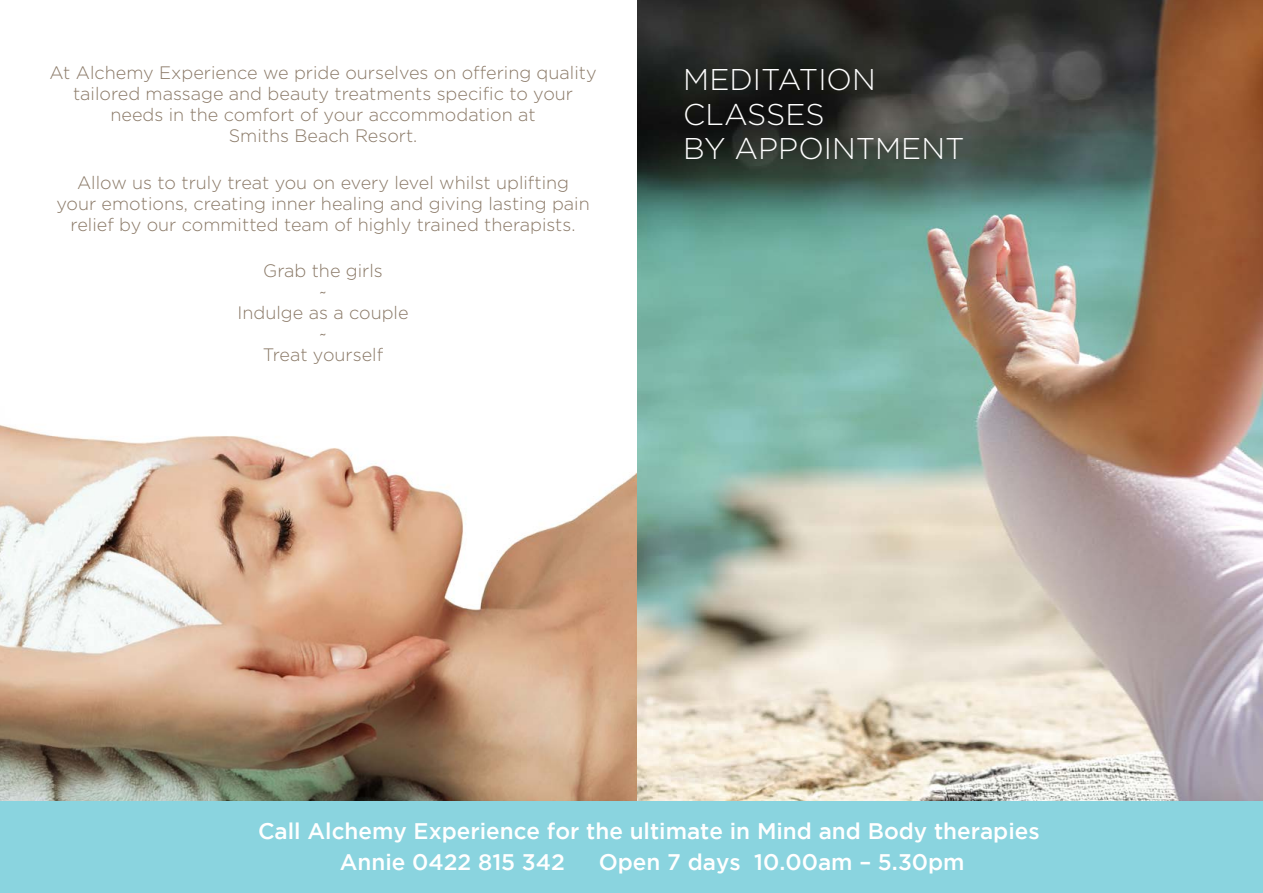
<style>
.page{position:relative;width:1263px;height:893px;background:#fff}
.page>*{position:absolute;margin:0;border:0;box-sizing:border-box;transform-origin:0 0}
.t1{font:300 30px/34.5px "Gotham";color:#fff}
.t2{font:500 22.5px "Gotham";color:#fff}
.t3{font:300 18px/21px "Gotham";color:#8a7967;text-align:center}
</style>
<div class="page">
<img style="left:0;top:424px;width:637px;height:377px">
<img style="left:637px;top:0;width:626px;height:801px">
<div style="left:0;top:801px;width:1263px;height:92px;background:#8ad4df"></div>
<p class="t3" style="left:50px;top:62px;width:548px">At Alchemy Experience we pride ourselves on offering quality tailored massage and beauty treatments specific to your needs in the comfort of your accommodation at<br>Smiths Beach Resort.</p>
<p class="t3" style="left:56px;top:172px;width:535px">Allow us to truly treat you on every level whilst uplifting your emotions, creating inner healing and giving lasting pain relief by our committed team of highly trained therapists.</p>
<p class="t3" style="left:263px;top:260px;width:121px">Grab the girls</p>
<p class="t3" style="left:238px;top:281px;width:172px">~<br>Indulge as a couple</p>
<p class="t3" style="left:263px;top:323px;width:122px">~<br>Treat yourself</p>
<p class="t1" style="left:683px;top:62px;width:283px">MEDITATION<br>CLASSES<br>BY APPOINTMENT</p>
<p class="t2" style="left:258px;top:818px;width:783px">Call Alchemy Experience for the ultimate in Mind and Body therapies</p>
<p class="t2" style="left:340px;top:850px;width:227px">Annie 0422 815 342</p>
<p class="t2" style="left:599px;top:850px;width:367px">Open 7 days 10.00am – 5.30pm</p>
</div>
